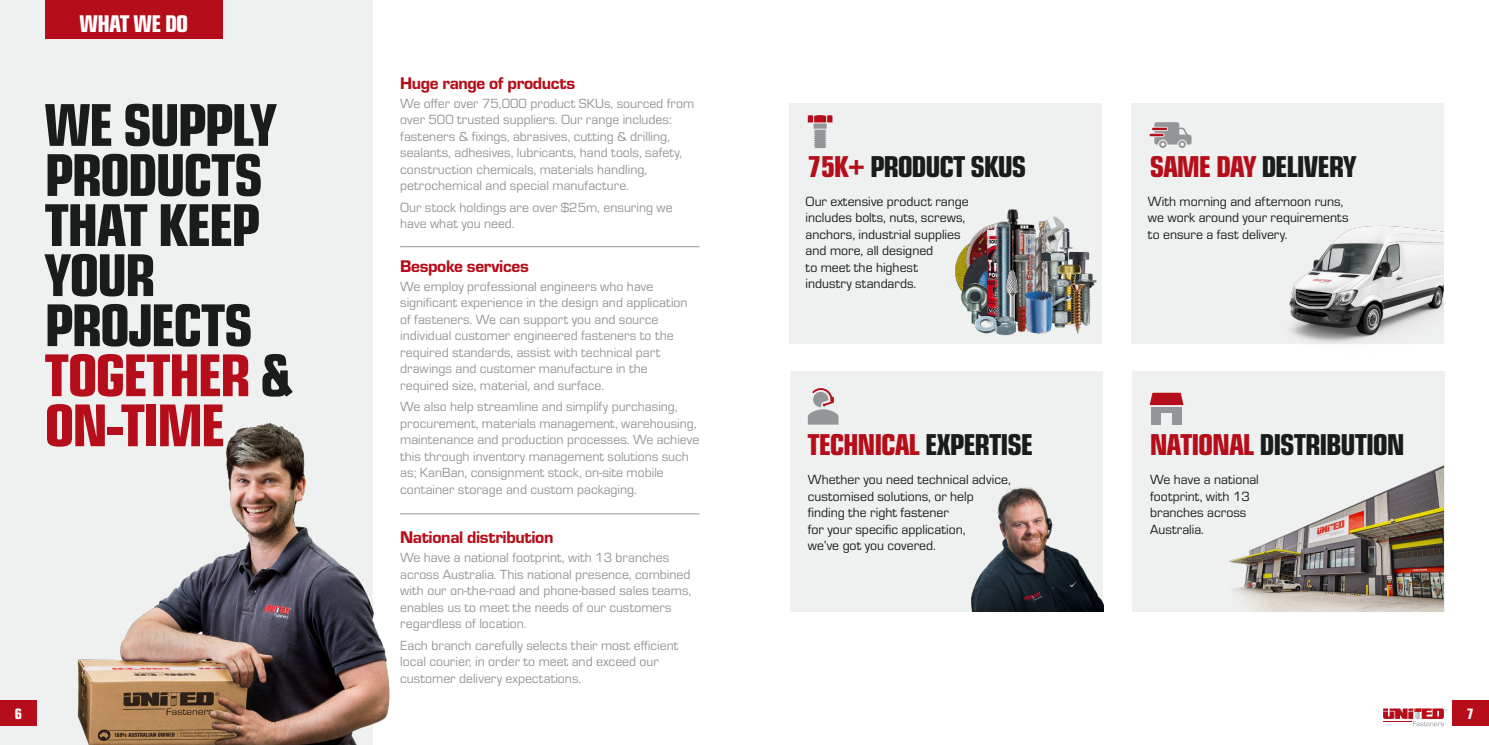
<style>
.page{position:relative;width:1489px;height:745px;background:#fff}
.page>*{position:absolute;margin:0;border:0;box-sizing:border-box;transform-origin:0 0}
.t1{font:62.5px/50px "Eurostile Con Hea";letter-spacing:-.04em;color:#191c1b}
.t2{font:62.5px "Eurostile Con Hea";letter-spacing:-.04em;color:#b50e1a}
.t3{font:31.25px "Eurostile Con Hea";letter-spacing:-.04em;color:#191c1b}
.t4{font:31.25px "Eurostile Con Hea";letter-spacing:-.04em;color:#b50e1a}
.t5{font:25px "Eurostile Con Hea";letter-spacing:-.03em;color:#fff}
.t6{font:17.5px "Eurostile Hea";letter-spacing:-.02em;color:#b50e1a}
.t7{font:15.62px "Eurostile Con Hea";color:#fff}
.t8{font:13.75px/16.5px "Eurostile";color:#939598}
.t9{font:13.75px "Eurostile";color:#191c1b}
.s1{color:#191c1b}
.s2{color:#b50e1a}
</style>
<div class="page">
<div style="left:1131px;top:371px;width:313px;height:240px;background:#eff0f0"></div>
<div style="left:790px;top:371px;width:313px;height:240px;background:#eff0f0"></div>
<div style="left:1131px;top:103px;width:312px;height:240px;background:#eff0f0"></div>
<div style="left:789px;top:103px;width:313px;height:240px;background:#eff0f0"></div>
<div style="left:0;top:0;width:372px;height:744px;background:#eff0f0"></div>
<img style="left:77px;top:417px;width:313px;height:327px">
<div style="left:45px;top:0;width:178px;height:38px;background:#b50e1a"></div>
<div style="left:0;top:700px;width:36px;height:25px;background:#b50e1a"></div>
<svg style="left:1383px;top:708px;width:64px;height:17px"></svg>
<div style="left:1452px;top:700px;width:36px;height:25px;background:#b50e1a"></div>
<svg style="left:807px;top:115px;width:25px;height:33px"></svg>
<svg style="left:807px;top:388px;width:31px;height:36px"></svg>
<svg style="left:1149px;top:122px;width:42px;height:26px"></svg>
<div style="left:1151px;top:407px;width:9px;height:17px;background:#939598"></div>
<div style="left:1171px;top:407px;width:10px;height:17px;background:#939598"></div>
<div style="left:1151px;top:407px;width:30px;height:6px;background:#939598"></div>
<svg style="left:1149px;top:392px;width:34px;height:13px"></svg>
<hr style="left:400px;top:513px;width:299px;height:1px;background:#939598">
<hr style="left:400px;top:246px;width:299px;height:1px;background:#939598">
<img style="left:1272px;top:225px;width:171px;height:119px">
<img style="left:971px;top:487px;width:132px;height:124px">
<img style="left:955px;top:247px;width:10px;height:42px">
<img style="left:965px;top:232px;width:13px;height:20px">
<img style="left:963px;top:252px;width:15px;height:30px">
<img style="left:960px;top:282px;width:18px;height:42px">
<img style="left:1045px;top:216px;width:20px;height:34px">
<img style="left:1073px;top:251px;width:17px;height:21px">
<img style="left:1058px;top:227px;width:15px;height:36px">
<img style="left:1081px;top:272px;width:16px;height:54px">
<img style="left:1007px;top:209px;width:17px;height:45px">
<img style="left:1038px;top:221px;width:11px;height:29px">
<img style="left:1045px;top:250px;width:24px;height:37px">
<img style="left:1056px;top:263px;width:25px;height:19px">
<img style="left:978px;top:223px;width:38px;height:92px">
<img style="left:993px;top:220px;width:22px;height:95px">
<img style="left:1024px;top:224px;width:21px;height:63px">
<img style="left:1005px;top:270px;width:7px;height:45px">
<img style="left:1046px;top:277px;width:27px;height:51px">
<img style="left:1018px;top:287px;width:39px;height:47px">
<img style="left:1012px;top:254px;width:19px;height:77px">
<img style="left:974px;top:315px;width:19px;height:18px">
<img style="left:993px;top:315px;width:23px;height:20px">
<img style="left:1069px;top:282px;width:16px;height:51px">
<img style="left:1229px;top:465px;width:214px;height:146px">
<p class="t5" style="left:80px;top:5px;width:110px">WHAT WE DO</p>
<p class="t1" style="left:44px;top:96px;width:234px">WE SUPPLY<br>PRODUCTS<br>THAT KEEP<br>YOUR</p>
<p class="t1" style="left:44px;top:296px;width:210px">PROJECTS</p>
<p class="t2" style="left:44px;top:330px;width:250px">TOGETHER <span class="s1">&amp;</span></p>
<p class="t2" style="left:44px;top:380px;width:182px">ON-TIME</p>
<p class="t6" style="left:400px;top:70px;width:177px">Huge range of products</p>
<p class="t8" style="left:400px;top:94px;width:295px">We offer over 75,000 product SKUs, sourced from over 500 trusted suppliers. Our range includes:</p>
<p class="t8" style="left:400px;top:127px;width:271px">fasteners &amp; fixings, abrasives, cutting &amp; drilling,</p>
<p class="t8" style="left:400px;top:143px;width:283px">sealants, adhesives, lubricants, hand tools, safety, construction chemicals, materials handling,</p>
<p class="t8" style="left:400px;top:176px;width:230px">petrochemical and special manufacture.</p>
<p class="t8" style="left:400px;top:198px;width:274px">Our stock holdings are over $25m, ensuring we have what you need.</p>
<p class="t6" style="left:400px;top:253px;width:130px">Bespoke services</p>
<p class="t8" style="left:400px;top:277px;width:255px">We employ professional engineers who have</p>
<p class="t8" style="left:400px;top:293px;width:289px">significant experience in the design and application of fasteners. We can support you and source</p>
<p class="t8" style="left:400px;top:326px;width:275px">individual customer engineered fasteners to the required standards, assist with technical part</p>
<p class="t8" style="left:400px;top:359px;width:249px">drawings and customer manufacture in the</p>
<p class="t8" style="left:400px;top:376px;width:205px">required size, material, and surface.</p>
<p class="t8" style="left:400px;top:397px;width:301px">We also help streamline and simplify purchasing, procurement, materials management, warehousing, maintenance and production processes. We achieve this through inventory management solutions such as; KanBan, consignment stock, on-site mobile</p>
<p class="t8" style="left:400px;top:480px;width:238px">container storage and custom packaging.</p>
<p class="t6" style="left:400px;top:524px;width:155px">National distribution</p>
<p class="t8" style="left:400px;top:548px;width:292px">We have a national footprint, with 13 branches across Australia. This national presence, combined with our on-the-road and phone-based sales teams,</p>
<p class="t8" style="left:400px;top:598px;width:273px">enables us to meet the needs of our customers regardless of location.</p>
<p class="t8" style="left:400px;top:636px;width:279px">Each branch carefully selects their most efficient local courier, in order to meet and exceed our</p>
<p class="t8" style="left:400px;top:669px;width:182px">customer delivery expectations.</p>
<p class="t3" style="left:807px;top:144px;width:220px"><span class="s2">75K+</span> PRODUCT SKUS</p>
<p class="t9" style="left:805px;top:192px;width:164px">Our extensive product range</p>
<p class="t9" style="left:805px;top:208px;width:161px">includes bolts, nuts, screws,</p>
<p class="t9" style="left:805px;top:225px;width:156px">anchors, industrial supplies</p>
<p class="t9" style="left:805px;top:241px;width:129px">and more, all designed</p>
<p class="t9" style="left:805px;top:258px;width:114px">to meet the highest</p>
<p class="t9" style="left:805px;top:274px;width:112px">industry standards.</p>
<p class="t4" style="left:807px;top:421px;width:227px">TECHNICAL <span class="s1">EXPERTISE</span></p>
<p class="t9" style="left:807px;top:470px;width:204px">Whether you need technical advice,</p>
<p class="t9" style="left:807px;top:486px;width:167px">customised solutions, or help</p>
<p class="t9" style="left:807px;top:503px;width:142px">finding the right fastener</p>
<p class="t9" style="left:807px;top:519px;width:159px">for your specific application,</p>
<p class="t9" style="left:807px;top:536px;width:130px">we’ve got you covered.</p>
<p class="t3" style="left:1149px;top:144px;width:208px"><span class="s2">SAME DAY</span> DELIVERY</p>
<p class="t9" style="left:1147px;top:192px;width:197px">With morning and afternoon runs,</p>
<p class="t9" style="left:1147px;top:208px;width:202px">we work around your requirements</p>
<p class="t9" style="left:1147px;top:225px;width:141px">to ensure a fast delivery.</p>
<p class="t3" style="left:1149px;top:421px;width:256px"><span class="s2">NATIONAL</span> DISTRIBUTION</p>
<p class="t9" style="left:1149px;top:470px;width:110px">We have a national</p>
<p class="t9" style="left:1149px;top:486px;width:101px">footprint, with 13</p>
<p class="t9" style="left:1149px;top:503px;width:98px">branches across</p>
<p class="t9" style="left:1149px;top:519px;width:55px">Australia.</p>
<p class="t7" style="left:15px;top:702px;width:9px">6</p>
<p class="t7" style="left:1466px;top:702px;width:9px">7</p>
</div>
